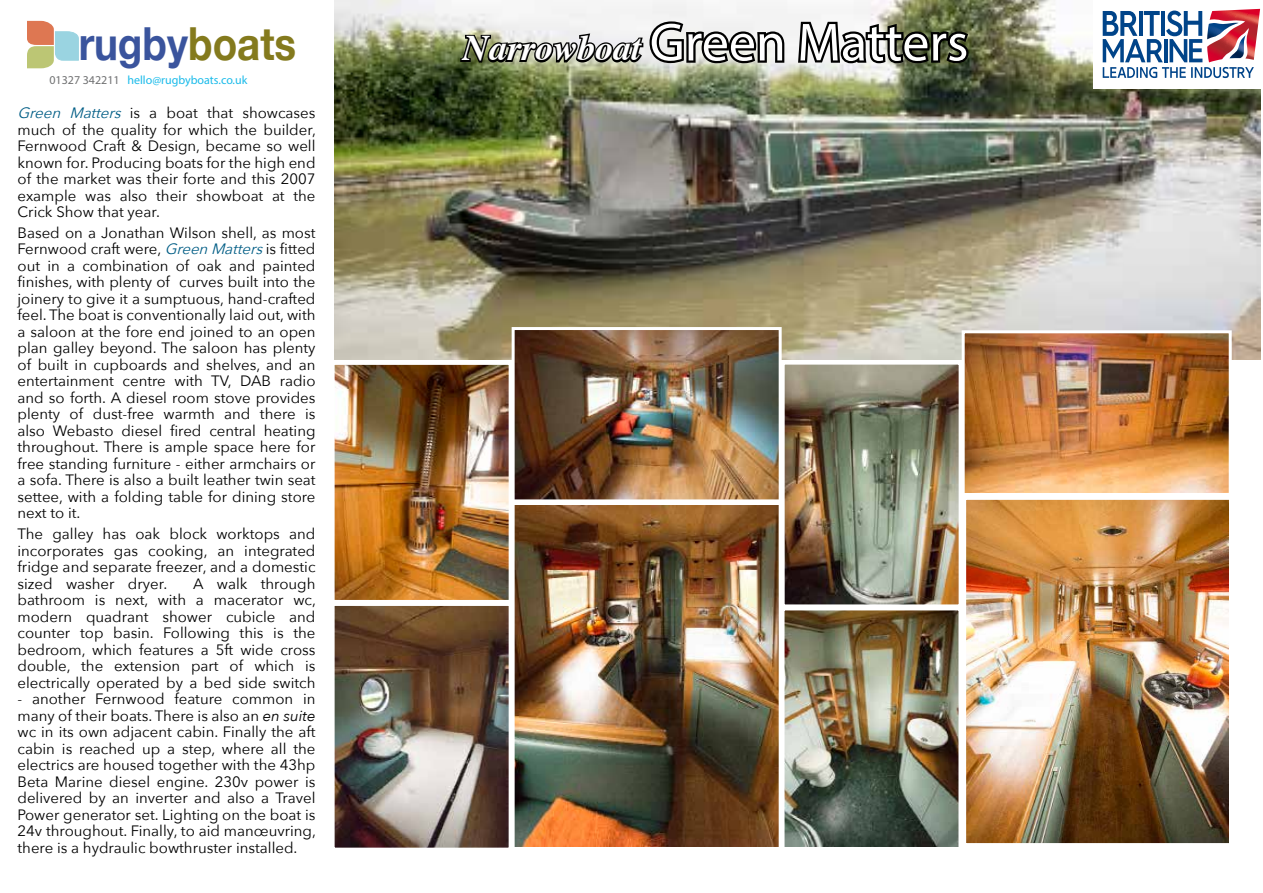
<style>
.page{position:relative;width:1263px;height:893px;background:#fff}
.page>*{position:absolute;margin:0;border:0;box-sizing:border-box;transform-origin:0 0}
.t1{font:54px "Myriad Pro";color:#fff}
.t2{font:700 45.6px "Helvetica Neue";color:#3a549d;scale:.88 1}
.t3{font:italic 700 36px "Times";color:#fff}
.t4{font:15px/16.5px "Avenir Next";color:#000;text-align:justify}
.t5{font:12px "Myriad Pro";color:#1bbbea}
.s1{color:#847a1d}
.s2{color:#707172}
.s3{font-style:italic;color:#005d85}
.s4{font-style:italic}
</style>
<div class="page">
<img style="left:335px;top:0;width:925px;height:360px">
<img style="left:459px;top:0;width:328px;height:145px">
<svg style="left:796px;top:20px;width:175px;height:46px"></svg>
<svg style="left:27px;top:21px;width:52px;height:47px"></svg>
<div style="left:1093px;top:0;width:170px;height:89px;background:#fff"></div>
<svg style="left:1103px;top:9px;width:157px;height:69px"></svg>
<img style="left:336px;top:366px;width:172px;height:233px">
<div style="left:332px;top:362px;width:180px;height:241px;border:3px solid #fff"></div>
<img style="left:786px;top:366px;width:172px;height:237px">
<div style="left:782px;top:362px;width:180px;height:245px;border:3px solid #fff"></div>
<img style="left:516px;top:331px;width:262px;height:168px">
<div style="left:512px;top:327px;width:270px;height:177px;border:3px solid #fff"></div>
<img style="left:336px;top:607px;width:172px;height:240px">
<div style="left:332px;top:603px;width:180px;height:248px;border:3px solid #fff"></div>
<img style="left:785px;top:611px;width:172px;height:236px">
<div style="left:781px;top:607px;width:180px;height:244px;border:3px solid #fff"></div>
<img style="left:516px;top:505px;width:262px;height:341px">
<div style="left:512px;top:499px;width:270px;height:351px;border:3px solid #fff"></div>
<img style="left:966px;top:334px;width:262px;height:159px">
<div style="left:962px;top:330px;width:270px;height:168px;border:3px solid #fff"></div>
<img style="left:967px;top:501px;width:261px;height:341px">
<div style="left:963px;top:497px;width:270px;height:349px;border:3px solid #fff"></div>
<h2 class="t2" style="left:78px;top:8px;width:249px">rugby<span class="s1">boats</span></h2>
<h3 class="t3" style="left:463px;top:15px;width:180px">Narrowboat</h3>
<h1 class="t1" style="left:650px;top:9px;width:320px">Green Matters</h1>
<p class="t5" style="left:50px;top:73px;width:199px"><span class="s2">01327 342211</span> hello@rugbyboats.co.uk</p>
<p class="t4" style="left:18px;top:104px;width:300px"><span class="s3">Green Matters</span> is a boat that showcases much of the quality for which the builder, Fernwood Craft &amp; Design, became so well known for. Producing boats for the high end of the market was their forte and this 2007 example was also their showboat at the Crick Show that year.</p>
<p class="t4" style="left:18px;top:224px;width:300px">Based on a Jonathan Wilson shell, as most Fernwood craft were, <span class="s3">GreenMatters</span>is fitted out in a combination of oak and painted finishes, with plenty of curves built into the joinery to give it a sumptuous, hand-crafted feel. The boat is conventionally laid out, with a saloon at the fore end joined to an open plan galley beyond. The saloon has plenty of built in cupboards and shelves, and an entertainment centre with TV, DAB radio and so forth. A diesel room stove provides plenty of dust-free warmth and there is also Webasto diesel fired central heating throughout. There is ample space here for free standing furniture - either armchairs or a sofa. There is also a built leather twin seat settee, with a folding table for dining store next to it.</p>
<p class="t4" style="left:18px;top:525px;width:300px">The galley has oak block worktops and incorporates gas cooking, an integrated fridge and separate freezer, and a domestic sized washer dryer.</p>
<p class="t4" style="left:18px;top:574px;width:300px;text-indent:176px">A walk through bathroom is next, with a macerator wc, modern quadrant shower cubicle and counter top basin. Following this is the bedroom, which features a 5ft wide cross double, the extension part of which is electrically operated by a bed side switch</p>
<p class="t4" style="left:18px;top:690px;width:300px">- another Fernwood feature common in many of their boats. There is also an <span class="s4">en suite </span>wc in its own adjacent cabin. Finally the aft cabin is reached up a step, where all the electrics are housed together with the 43hp Beta Marine diesel engine. 230v power is delivered by an inverter and also a Travel Power generator set. Lighting on the boat is 24v throughout. Finally, to aid manœuvring, there is a hydraulic bowthruster installed.</p>
</div>
